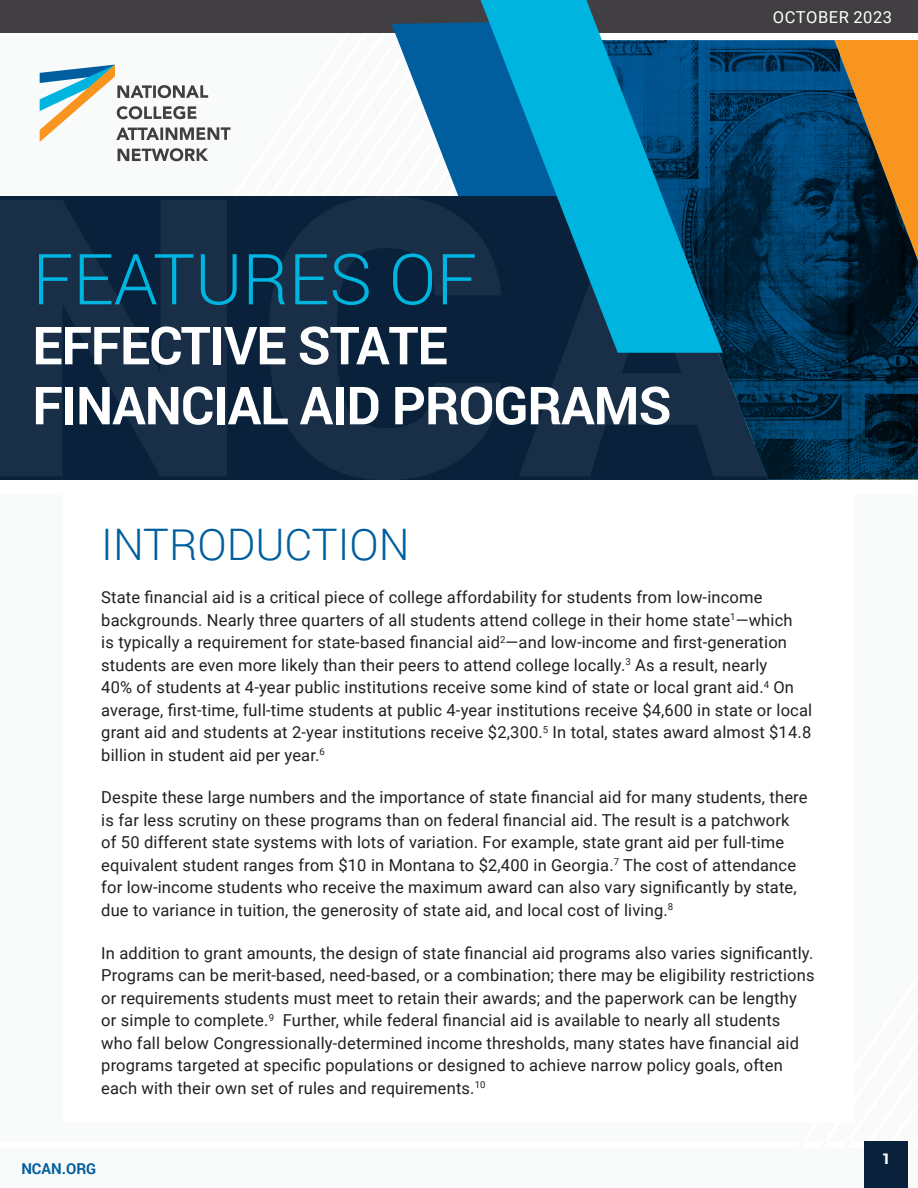
<style>
.page{position:relative;width:918px;height:1188px;background:#fff}
.page>*{position:absolute;margin:0;border:0;box-sizing:border-box;transform-origin:0 0}
.Heading{font:300 70.5px "Roboto";color:#00b4e0}
.Heading-2{font:700 52.5px/60px "Roboto";letter-spacing:-.02em;color:#fff}
.Heading-3{font:300 43.5px "Roboto";color:#005e9e}
.t1{font:16.5px/22.5px "Roboto";letter-spacing:.01em;color:#231f20}
.t2{font:16.5px "Roboto";letter-spacing:.035em;color:#fff}
.t3{font:700 15px "Roboto";color:#005e9e}
.t4{font:700 15px "Montserrat";color:#fff}
</style>
<div class="page">
<div style="left:0;top:1148px;width:918px;height:40px;background:#f9fafa"></div>
<div style="left:0;top:495px;width:918px;height:645px;background:#f9fafa"></div>
<div style="left:63px;top:495px;width:792px;height:628px;background:#fff"></div>
<div style="left:864px;top:1141px;width:44px;height:47px;background:#09213b"></div>
<div style="left:0;top:0;width:918px;height:32px;background:#413f41"></div>
<svg style="left:0;top:0;width:481px;height:162px"></svg>
<svg style="left:392px;top:22px;width:89px;height:174px;fill:#005e9e"></svg>
<svg style="left:0;top:196px;width:918px;height:284px;background:#122942"></svg>
<svg style="left:596px;top:40px;width:322px;height:439px;background:#183749"></svg>
<svg style="left:481px;top:0;width:242px;height:353px;background:#087199"></svg>
<p class="Heading" style="left:32px;top:230px;width:446px">FEATURES OF</p>
<p class="Heading-2" style="left:32px;top:314px;width:641px">EFFECTIVE STATE<br>FINANCIAL AID PROGRAMS</p>
<p class="t2" style="left:773px;top:5px;width:121px">OCTOBER 2023</p>
<p class="Heading-3" style="left:101px;top:515px;width:310px">INTRODUCTION</p>
<p class="t1" style="left:101px;top:585px;width:713px">State financial aid is a critical piece of college affordability for students from low-income backgrounds. Nearly three quarters of all students attend college in their home state<sup>1</sup>—which<br>is typically a requirement for state-based financial aid<sup>2</sup>—and low-income and first-generation students are even more likely than their peers to attend college locally.<sup>3</sup> As a result, nearly<br>40% of students at 4-year public institutions receive some kind of state or local grant aid.<sup>4</sup> On average, first-time, full-time students at public 4-year institutions receive $4,600 in state or local grant aid and students at 2-year institutions receive $2,300.<sup>5</sup> In total, states award almost $14.8 billion in student aid per year.<sup>6</sup></p>
<p class="t1" style="left:101px;top:786px;width:708px">Despite these large numbers and the importance of state financial aid for many students, there is far less scrutiny on these programs than on federal financial aid. The result is a patchwork of 50 different state systems with lots of variation. For example, state grant aid per full-time equivalent student ranges from $10 in Montana to $2,400 in Georgia.<sup>7</sup> The cost of attendance for low-income students who receive the maximum award can also vary significantly by state, due to variance in tuition, the generosity of state aid, and local cost of living.<sup>8</sup></p>
<p class="t1" style="left:101px;top:941px;width:715px">In addition to grant amounts, the design of state financial aid programs also varies significantly.<br>Programs can be merit-based, need-based, or a combination; there may be eligibility restrictions or requirements students must meet to retain their awards; and the paperwork can be lengthy or simple to complete.<sup>9</sup> Further, while federal financial aid is available to nearly all students who fall below Congressionally-determined income thresholds, many states have financial aid programs targeted at specific populations or designed to achieve narrow policy goals, often each with their own set of rules and requirements.<sup>10</sup></p>
<p class="t3" style="left:21px;top:1158px;width:76px">NCAN.ORG</p>
<p class="t4" style="left:883px;top:1147px;width:7px">1</p>
</div>
